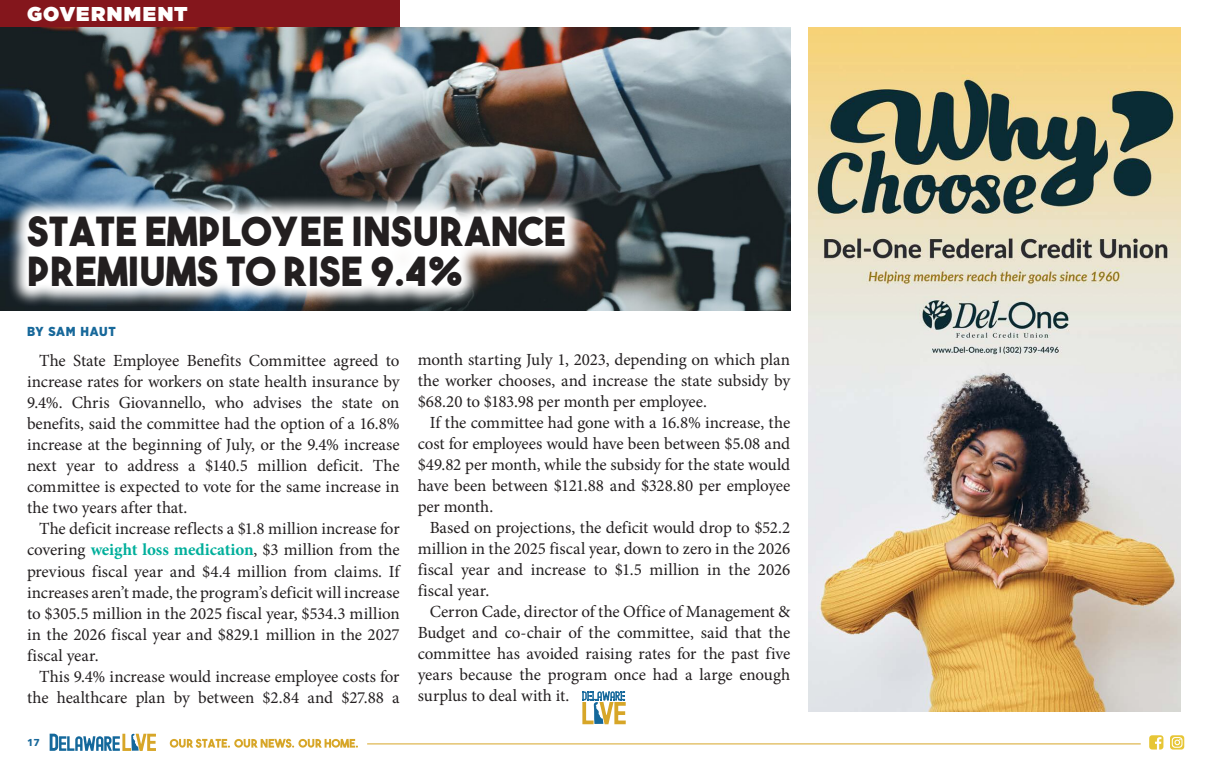
<style>
.page{position:relative;width:1208px;height:769px;background:#fff}
.page>*{position:absolute;margin:0;border:0;box-sizing:border-box;transform-origin:0 0}
.t1{font:40px/40px "The Bold Font";letter-spacing:.01em;color:#231f20}
.t2{font:900 20px "Gotham";letter-spacing:.07em;color:#fff}
.body_copy{font:17px/21px "Minion Pro";color:#231f20;text-align:justify}
.t3{font:900 13px "Gotham Narrow";letter-spacing:.055em;color:#17689a}
.t4{font:700 10px "Avenir Next";color:#17689a}
.s1{font-weight:700;color:#00af9b}
</style>
<div class="page">
<div style="left:0;top:0;width:399px;height:27px;background:#84161c"></div>
<svg style="left:50px;top:733px;width:106px;height:17px"></svg>
<svg style="left:170px;top:738px;width:188px;height:9px"></svg>
<hr style="left:367px;top:743px;width:773px;height:1px;background:#d7a628">
<svg style="left:1149px;top:735px;width:14px;height:14px"></svg>
<svg style="left:1170px;top:735px;width:14px;height:14px"></svg>
<img style="left:0;top:27px;width:790px;height:283px">
<svg style="left:6px;top:195px;width:580px;height:113px"></svg>
<svg style="left:582px;top:691px;width:43px;height:32px"></svg>
<img style="left:808px;top:27px;width:372px;height:684px">
<p class="t2" style="left:27px;top:0;width:162px">GOVERNMENT</p>
<p class="t1" style="left:27px;top:210px;width:540px">STATE EMPLOYEE INSURANCE<br>PREMIUMS TO RISE 9.4%</p>
<p class="t3" style="left:27px;top:322px;width:90px">BY SAM HAUT</p>
<p class="body_copy" style="left:27px;top:350px;width:374px;text-indent:12px">The State Employee Benefits Committee agreed to increase rates for workers on state health insurance by 9.4%. Chris Giovannello, who advises the state on benefits, said the committee had the option of a 16.8% increase at the beginning of July, or the 9.4% increase next year to address a $140.5 million deficit. The committee is expected to vote for the same increase in the two years after that.</p>
<p class="body_copy" style="left:27px;top:518px;width:374px;text-indent:12px">The deficit increase reflects a $1.8 million increase for covering <span class="s1">weight loss medication</span>, $3 million from the previous fiscal year and $4.4 million from claims. If increases aren’t made, the program’s deficit will increase to $305.5 million in the 2025 fiscal year, $534.3 million in the 2026 fiscal year and $829.1 million in the 2027 fiscal year.</p>
<p class="body_copy" style="left:27px;top:665px;width:374px;text-align:right">This 9.4% increase would increase employee costs for the healthcare plan by between $2.84 and $27.88 a</p>
<p class="body_copy" style="left:417px;top:349px;width:374px">month starting July 1, 2023, depending on which plan the worker chooses, and increase the state subsidy by $68.20 to $183.98 per month per employee.</p>
<p class="body_copy" style="left:417px;top:412px;width:374px;text-indent:12px">If the committee had gone with a 16.8% increase, the cost for employees would have been between $5.08 and $49.82 per month, while the subsidy for the state would have been between $121.88 and $328.80 per employee per month.</p>
<p class="body_copy" style="left:417px;top:517px;width:374px;text-indent:12px">Based on projections, the deficit would drop to $52.2 million in the 2025 fiscal year, down to zero in the 2026 fiscal year and increase to $1.5 million in the 2026 fiscal year.</p>
<p class="body_copy" style="left:417px;top:601px;width:374px;text-indent:12px">Cerron Cade, director of the Office of Management &amp; Budget and co-chair of the committee, said that the committee has avoided raising rates for the past five years because the program once had a large enough surplus to deal with it.</p>
<p class="t4" style="left:27px;top:733px;width:14px">17</p>
</div>
